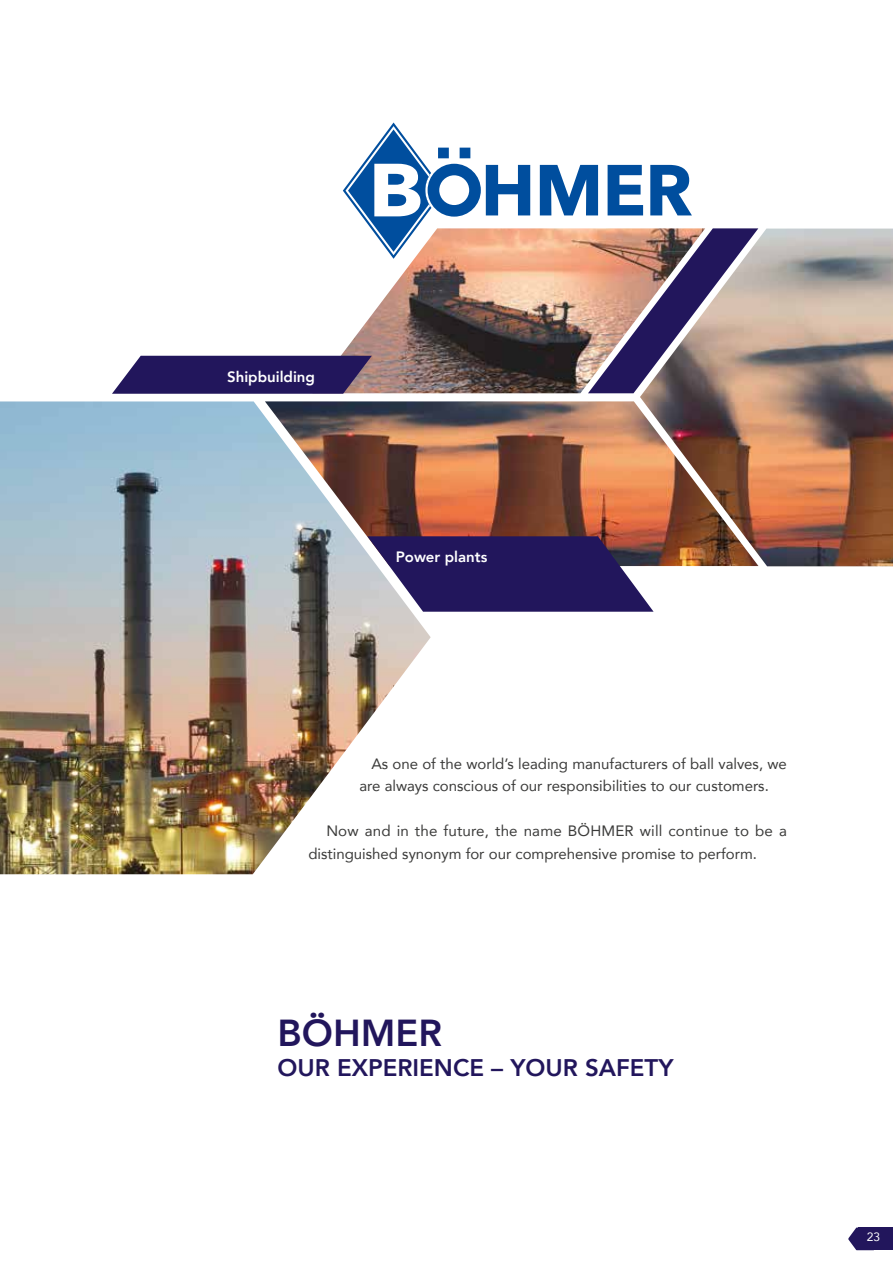
<style>
.page{position:relative;width:893px;height:1263px;background:#fff}
.page>*{position:absolute;margin:0;border:0;box-sizing:border-box;transform-origin:0 0}
.t1{font:800 37.5px "Avenir";color:#22165c}
.t2{font:800 24px "Avenir";color:#22165c}
.t3{font:15px/22.5px "Avenir";color:#3b3b3a}
.t4{font:800 15px "Avenir";color:#fff}
.t5{font:12px "Avenir";color:#fff}
</style>
<div class="page">
<svg style="left:848px;top:1227px;width:11px;height:23px"></svg>
<div style="left:859px;top:1227px;width:34px;height:23px;background:#22165c"></div>
<img style="left:0;top:401px;width:431px;height:473px">
<img style="left:640px;top:229px;width:253px;height:337px">
<img style="left:265px;top:401px;width:493px;height:165px">
<svg style="left:367px;top:536px;width:287px;height:76px;background:#42356d"></svg>
<svg style="left:112px;top:122px;width:646px;height:272px"></svg>
<p class="t4" style="left:227px;top:365px;width:89px">Shipbuilding</p>
<p class="t4" style="left:396px;top:545px;width:93px">Power plants</p>
<p class="t3" style="left:359px;top:752px;width:429px;text-indent:12px">As one of the world’s leading manufacturers of ball valves, we are always conscious of our responsibilities to our customers.</p>
<p class="t3" style="left:308px;top:819px;width:480px;text-indent:18px">Now and in the future, the name BÖHMER will continue to be a distinguished synonym for our comprehensive promise to perform.</p>
<h1 class="t1" style="left:277px;top:1004px;width:166px">BÖHMER</h1>
<h2 class="t2" style="left:277px;top:1049px;width:397px">OUR EXPERIENCE – YOUR SAFETY</h2>
<p class="t5" style="left:867px;top:1227px;width:15px">23</p>
</div>
